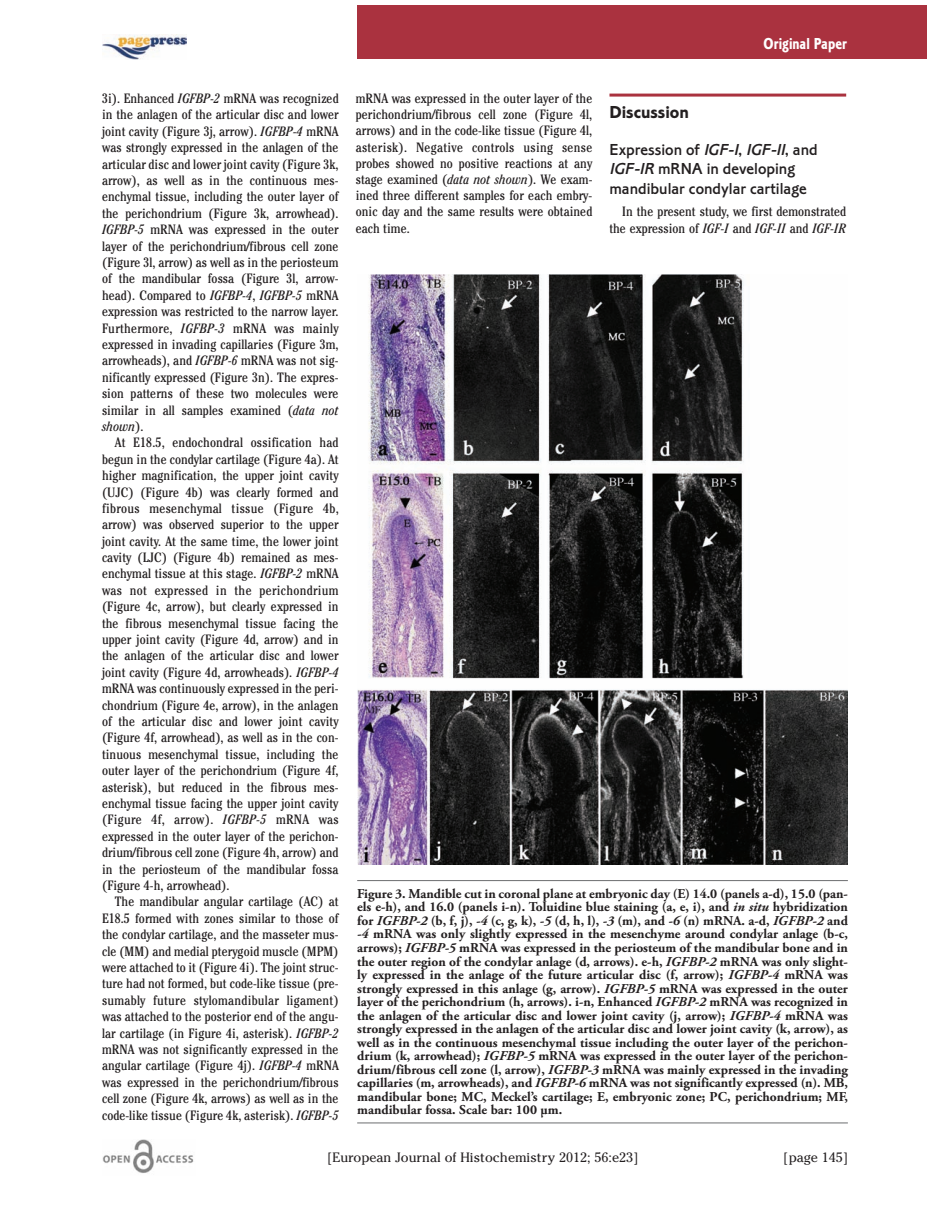
<style>
.page{position:relative;width:927px;height:1225px;background:#fff}
.page>*{position:absolute;margin:0;border:0;box-sizing:border-box;transform-origin:0 0}
.t1{font:18px "Corinthian Bold Plain";color:#231f20}
.t2{font:16.5px/19.8px "Corinthian Medium Plain";color:#231f20}
.t3{font:16.5px "Corinthian Bold Condensed Plain";color:#fff}
.t4{font:condensed 13.5px/16.4px "Cheltenham";letter-spacing:.005em;color:#231f20;text-align:justify}
.t5{font:700 13.5px/13.5px "Adobe Garamond Pro";color:#231f20;text-align:justify}
.t6{font:13.5px "Cheltenham";color:#231f20}
.s1{font-style:italic}
</style>
<div class="page">
<div style="left:357px;top:6px;width:570px;height:53px;background:#aa323f"></div>
<hr style="left:609px;top:94px;width:237px;height:3px;background:#aa323f">
<img style="left:103px;top:1140px;width:91px;height:33px">
<img style="left:102px;top:34px;width:84px;height:26px">
<img style="left:358px;top:274px;width:490px;height:590px">
<hr style="left:357px;top:880px;width:491px;height:1px;background:#6c6d70">
<hr style="left:357px;top:1122px;width:491px;height:1px;background:#6c6d70">
<p class="t4" style="left:102px;top:91px;width:238px">3i). Enhanced <span class="s1">IGFBP-2</span> mRNA was recognized in the anlagen of the articular disc and lower joint cavity (Figure 3j, arrow). <span class="s1">IGFBP-4</span> mRNA was strongly expressed in the anlagen of the articular disc and lower joint cavity (Figure 3k, arrow), as well as in the continuous mes&shy;enchymal tissue, including the outer layer of the perichondrium (Figure 3k, arrowhead).<br><span class="s1">IGFBP-5</span> mRNA was expressed in the outer layer of the perichondrium/fibrous cell zone (Figure 3l, arrow) as well as in the periosteum of the mandibular fossa (Figure 3l, arrow&shy;head). Compared to <span class="s1">IGFBP-4</span>, <span class="s1">IGFBP-5</span> mRNA expression was restricted to the narrow layer.<br>Furthermore, <span class="s1">IGFBP-3</span> mRNA was mainly expressed in invading capillaries (Figure 3m, arrowheads), and <span class="s1">IGFBP-6</span> mRNA was not sig&shy;nificantly expressed (Figure 3n). The expres&shy;sion patterns of these two molecules were similar in all samples examined (<span class="s1">data not shown</span>).</p>
<p class="t4" style="left:102px;top:436px;width:238px;text-indent:13px">At E18.5, endochondral ossification had begun in the condylar cartilage (Figure 4a). At higher magnification, the upper joint cavity (UJC) (Figure 4b) was clearly formed and fibrous mesenchymal tissue (Figure 4b, arrow) was observed superior to the upper joint cavity. At the same time, the lower joint cavity (LJC) (Figure 4b) remained as mes&shy;enchymal tissue at this stage. <span class="s1">IGFBP-2</span> mRNA was not expressed in the perichondrium (Figure 4c, arrow), but clearly expressed in the fibrous mesenchymal tissue facing the upper joint cavity (Figure 4d, arrow) and in the anlagen of the articular disc and lower joint cavity (Figure 4d, arrowheads). <span class="s1">IGFBP-4 </span>mRNA was continuously expressed in the peri&shy;chondrium (Figure 4e, arrow), in the anlagen of the articular disc and lower joint cavity (Figure 4f, arrowhead), as well as in the con&shy;tinuous mesenchymal tissue, including the outer layer of the perichondrium (Figure 4f, asterisk), but reduced in the fibrous mes&shy;enchymal tissue facing the upper joint cavity (Figure 4f, arrow). <span class="s1">IGFBP-5</span> mRNA was expressed in the outer layer of the perichon&shy;drium/fibrous cell zone (Figure 4h, arrow) and in the periosteum of the mandibular fossa (Figure 4-h, arrowhead).</p>
<p class="t4" style="left:102px;top:895px;width:238px;text-indent:13px">The mandibular angular cartilage (AC) at E18.5 formed with zones similar to those of the condylar cartilage, and the masseter mus&shy;cle (MM) and medial pterygoid muscle (MPM) were attached to it (Figure 4i). The joint struc&shy;ture had not formed, but code-like tissue (pre&shy;sumably future stylomandibular ligament) was attached to the posterior end of the angu&shy;lar cartilage (in Figure 4i, asterisk). <span class="s1">IGFBP-2 </span>mRNA was not significantly expressed in the angular cartilage (Figure 4j). <span class="s1">IGFBP-4</span> mRNA was expressed in the perichondrium/fibrous cell zone (Figure 4k, arrows) as well as in the code-like tissue (Figure 4k, asterisk). <span class="s1">IGFBP-5</span></p>
<p class="t4" style="left:356px;top:91px;width:238px">mRNA was expressed in the outer layer of the perichondrium/fibrous cell zone (Figure 4l, arrows) and in the code-like tissue (Figure 4l, asterisk). Negative controls using sense probes showed no positive reactions at any stage examined (<span class="s1">data not shown</span>). We exam&shy;ined three different samples for each embry&shy;onic day and the same results were obtained each time.</p>
<p class="t3" style="left:764px;top:38px;width:85px">Original Paper</p>
<h1 class="t1" style="left:609px;top:106px;width:81px">Discussion</h1>
<p class="t2" style="left:609px;top:141px;width:210px">Expression of <span class="s1">IGF-I</span>, <span class="s1">IGF-II</span>, and<br><span class="s1">IGF-IR</span> mRNA in developing mandibular condylar cartilage</p>
<p class="t4" style="left:609px;top:205px;width:238px;text-align:right">In the present study, we first demonstrated the expression of <span class="s1">IGF-I</span> and <span class="s1">IGF-II</span> and <span class="s1">IGF-IR</span></p>
<p class="t5" style="left:357px;top:888px;width:492px">Figure 3. Mandible cut in coronal plane at embryonic day (E) 14.0 (panels a-d), 15.0 (pan&shy;els e-h), and 16.0 (panels i-n). Toluidine blue staining (a, e, i), and <span class="s1">in situ</span> hybridization for <span class="s1">IGFBP-2</span> (b, f, j), <span class="s1">-4</span> (c, g, k), <span class="s1">-5</span> (d, h, l), <span class="s1">-3</span> (m), and <span class="s1">-6</span> (n) mRNA. a-d, <span class="s1">IGFBP-2</span> and <span class="s1">-4</span> mRNA was only slightly expressed in the mesenchyme around condylar anlage (b-c, arrows); <span class="s1">IGFBP-5</span> mRNA was expressed in the periosteum of the mandibular bone and in the outer region of the condylar anlage (d, arrows). e-h, <span class="s1">IGFBP-2</span> mRNA was only slight&shy;ly expressed in the anlage of the future articular disc (f, arrow); <span class="s1">IGFBP-4</span> mRNA was strongly expressed in this anlage (g, arrow). <span class="s1">IGFBP-5</span> mRNA was expressed in the outer layer of the perichondrium (h, arrows). i-n, Enhanced <span class="s1">IGFBP-2</span> mRNA was recognized in the anlagen of the articular disc and lower joint cavity (j, arrow); <span class="s1">IGFBP-4</span> mRNA was strongly expressed in the anlagen of the articular disc and lower joint cavity (k, arrow), as well as in the continuous mesenchymal tissue including the outer layer of the perichon&shy;drium (k, arrowhead); <span class="s1">IGFBP-5</span> mRNA was expressed in the outer layer of the perichon&shy;drium/fibrous cell zone (l, arrow), <span class="s1">IGFBP-3</span> mRNA was mainly expressed in the invading capillaries (m, arrowheads), and <span class="s1">IGFBP-6</span> mRNA was not significantly expressed (n). MB, mandibular bone; MC, Meckel’s cartilage; E, embryonic zone; PC, perichondrium; MF, mandibular fossa. Scale bar: 100 µm.</p>
<p class="t6" style="left:327px;top:1149px;width:313px">[European Journal of Histochemistry 2012; 56:e23]</p>
<p class="t6" style="left:783px;top:1149px;width:66px">[page 145]</p>
</div>
